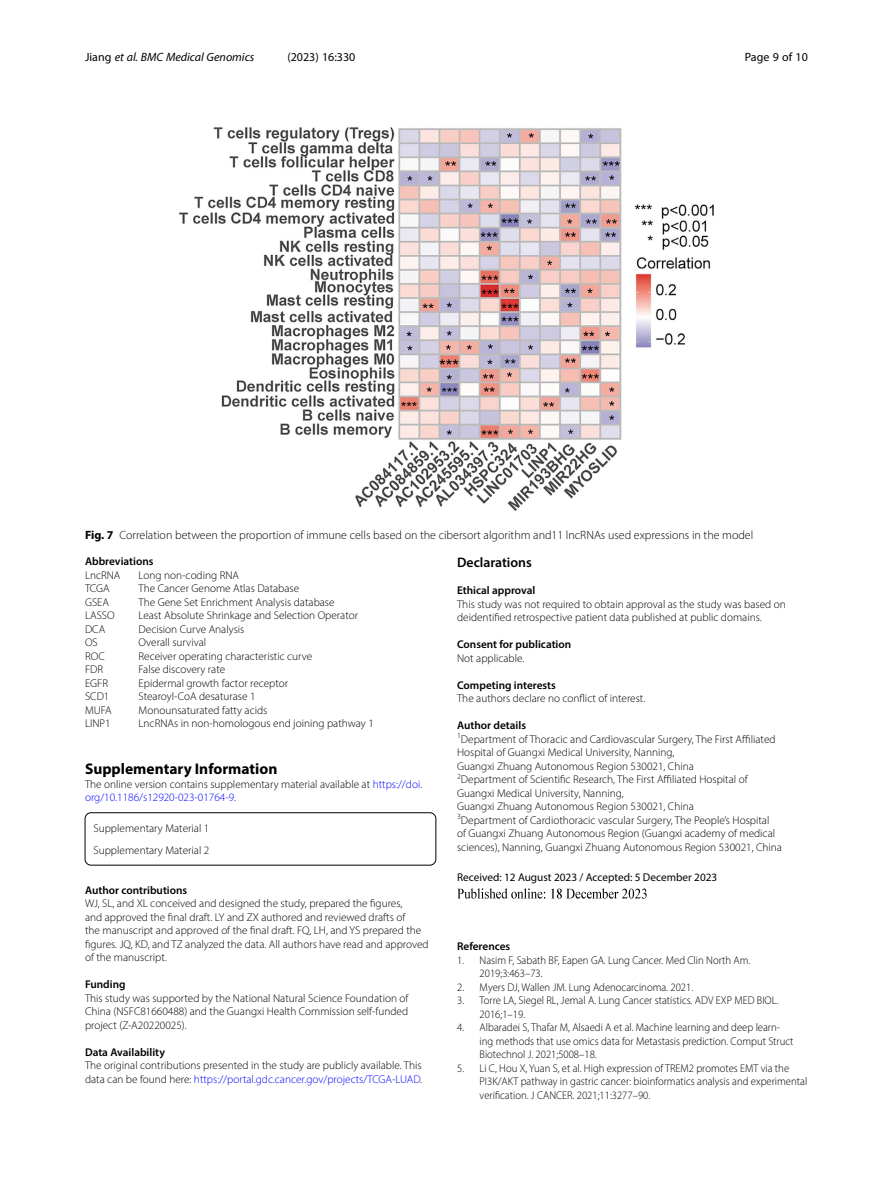
<style>
.page{position:relative;width:893px;height:1191px;background:#fff}
.page>*{position:absolute;margin:0;border:0;box-sizing:border-box;transform-origin:0 0}
.Head_1{font:700 15.45px "Myriad Pro";color:#000}
.Ethics_Declarations{font:600 13.8px "Myriad Pro";color:#000}
.Figure_Caption{font:300 12px "Myriad Pro";color:#000}
.t1{font:italic 12px "Myriad Pro";color:#000}
.t2{font:12px "Myriad Pro";color:#000}
.Literatur_Entry{font:300 11.25px/13.5px "Myriad Pro";color:#000;scale:.95 1}
.Abbreviation_Para_1{font:300 11.25px "Myriad Pro";color:#000}
.Affilation_M{font:300 11.25px/13.5px "Myriad Pro";color:#000}
.Author_Contribution{font:300 11.25px/13.5px "Myriad Pro";color:#000}
.Ethics_Declarations-2{font:300 11.25px/13.5px "Myriad Pro";color:#000}
.Affilation_F{font:300 11.25px/13.5px "Myriad Pro";color:#000}
.Funding{font:300 11.25px/13.5px "Myriad Pro";color:#000;text-align:justify}
.Materials_Availabili{font:300 11.25px/13.5px "Myriad Pro";color:#000}
.Endmatter_Heading{font:600 11.25px "Myriad Pro";color:#000}
.Article_Note_ESM{font:300 11.25px/13.5px "Myriad Pro";color:#000}
.Additional_File_Info{font:300 11.25px "Myriad Pro";color:#000}
.Article_History{font:11.25px "Myriad Pro";color:#000}
.Abbrevation_Heading{font:600 11.25px "Myriad Pro";color:#000}
.Literatur_Heading{font:600 11.25px "Myriad Pro";color:#000}
.s1{font-style:normal}
.s2{font-weight:700}
.s3{color:#00f}
</style>
<div class="page">
<div style="left:85px;top:812px;width:351px;height:53px;border:1px solid #000;border-radius:6px"></div>
<img style="left:457px;top:888px;width:190px;height:11px">
<img style="left:179px;top:127px;width:535px;height:384px">
<p class="t1" style="left:85px;top:50px;width:171px"><span class="s1">Jiang</span> et al. BMC Medical Genomics</p>
<p class="t2" style="left:287px;top:50px;width:70px">(2023) 16:330</p>
<p class="t2" style="left:745px;top:50px;width:65px">Page 9 of 10</p>
<p class="Figure_Caption" style="left:85px;top:527px;width:670px"><span class="s2">Fig. 7</span> Correlation between the proportion of immune cells based on the cibersort algorithm and11 lncRNAs used expressions in the model</p>
<p class="Abbrevation_Heading" style="left:85px;top:554px;width:70px">Abbreviations</p>
<p class="Abbreviation_Para_1" style="left:85px;top:568px;width:37px">LncRNA</p>
<p class="Abbreviation_Para_1" style="left:139px;top:568px;width:102px">Long non-coding RNA</p>
<p class="Abbreviation_Para_1" style="left:85px;top:581px;width:26px">TCGA</p>
<p class="Abbreviation_Para_1" style="left:139px;top:581px;width:162px">The Cancer Genome Atlas Database</p>
<p class="Abbreviation_Para_1" style="left:85px;top:595px;width:26px">GSEA</p>
<p class="Abbreviation_Para_1" style="left:139px;top:595px;width:198px">The Gene Set Enrichment Analysis database</p>
<p class="Abbreviation_Para_1" style="left:85px;top:608px;width:31px">LASSO</p>
<p class="Abbreviation_Para_1" style="left:139px;top:608px;width:221px">Least Absolute Shrinkage and Selection Operator</p>
<p class="Abbreviation_Para_1" style="left:85px;top:622px;width:22px">DCA</p>
<p class="Abbreviation_Para_1" style="left:139px;top:622px;width:107px">Decision Curve Analysis</p>
<p class="Abbreviation_Para_1" style="left:85px;top:635px;width:14px">OS</p>
<p class="Abbreviation_Para_1" style="left:139px;top:635px;width:69px">Overall survival</p>
<p class="Abbreviation_Para_1" style="left:85px;top:649px;width:21px">ROC</p>
<p class="Abbreviation_Para_1" style="left:139px;top:649px;width:175px">Receiver operating characteristic curve</p>
<p class="Abbreviation_Para_1" style="left:85px;top:662px;width:20px">FDR</p>
<p class="Abbreviation_Para_1" style="left:139px;top:662px;width:88px">False discovery rate</p>
<p class="Abbreviation_Para_1" style="left:85px;top:676px;width:25px">EGFR</p>
<p class="Abbreviation_Para_1" style="left:139px;top:676px;width:151px">Epidermal growth factor receptor</p>
<p class="Abbreviation_Para_1" style="left:85px;top:689px;width:26px">SCD1</p>
<p class="Abbreviation_Para_1" style="left:139px;top:689px;width:118px">Stearoyl-CoA desaturase 1</p>
<p class="Abbreviation_Para_1" style="left:85px;top:703px;width:28px">MUFA</p>
<p class="Abbreviation_Para_1" style="left:139px;top:703px;width:130px">Monounsaturated fatty acids</p>
<p class="Abbreviation_Para_1" style="left:85px;top:716px;width:27px">LINP1</p>
<p class="Abbreviation_Para_1" style="left:139px;top:716px;width:237px">LncRNAs in non-homologous end joining pathway 1</p>
<p class="Head_1" style="left:85px;top:759px;width:194px">Supplementary Information</p>
<p class="Article_Note_ESM" style="left:85px;top:777px;width:339px">The online version contains supplementary material available at <span class="s3">https://doi. org/10.1186/s12920-023-01764-9</span>.</p>
<p class="Additional_File_Info" style="left:94px;top:821px;width:117px">Supplementary Material 1</p>
<p class="Additional_File_Info" style="left:94px;top:843px;width:117px">Supplementary Material 2</p>
<p class="Endmatter_Heading" style="left:85px;top:882px;width:104px">Author contributions</p>
<p class="Author_Contribution" style="left:85px;top:896px;width:345px">WJ, SL, and XL conceived and designed the study, prepared the figures,<br>and approved the final draft. LY and ZX authored and reviewed drafts of<br>the manuscript and approved of the final draft. FQ, LH, and YS prepared the figures. JQ, KD, and TZ analyzed the data. All authors have read and approved of the manuscript.</p>
<p class="Endmatter_Heading" style="left:85px;top:977px;width:42px">Funding</p>
<p class="Funding" style="left:85px;top:991px;width:325px">This study was supported by the National Natural Science Foundation of China (NSFC81660488) and the Guangxi Health Commission self-funded project (Z-A20220025).</p>
<p class="Endmatter_Heading" style="left:85px;top:1044px;width:81px">Data Availability</p>
<p class="Materials_Availabili" style="left:85px;top:1058px;width:339px">The original contributions presented in the study are publicly available. This data can be found here: <span class="s3">https://portal.gdc.cancer.gov/projects/TCGA-LUAD</span>.</p>
<p class="Ethics_Declarations" style="left:457px;top:553px;width:76px">Declarations</p>
<p class="Endmatter_Heading" style="left:457px;top:583px;width:80px">Ethical approval</p>
<p class="Ethics_Declarations-2" style="left:457px;top:597px;width:330px">This study was not required to obtain approval as the study was based on deidentified retrospective patient data published at public domains.</p>
<p class="Endmatter_Heading" style="left:457px;top:637px;width:116px">Consent for publication</p>
<p class="Ethics_Declarations-2" style="left:457px;top:651px;width:69px">Not applicable.</p>
<p class="Endmatter_Heading" style="left:457px;top:677px;width:100px">Competing interests</p>
<p class="Ethics_Declarations-2" style="left:457px;top:691px;width:190px">The authors declare no conflict of interest.</p>
<p class="Endmatter_Heading" style="left:457px;top:718px;width:70px">Author details</p>
<p class="Affilation_F" style="left:457px;top:732px;width:320px"><sup>1</sup>Department of Thoracic and Cardiovascular Surgery, The First Affiliated<br>Hospital of Guangxi Medical University, Nanning,<br>Guangxi Zhuang Autonomous Region 530021, China</p>
<p class="Affilation_M" style="left:457px;top:772px;width:292px"><sup>2</sup>Department of Scientific Research, The First Affiliated Hospital of<br>Guangxi Medical University, Nanning,<br>Guangxi Zhuang Autonomous Region 530021, China</p>
<p class="Affilation_M" style="left:457px;top:813px;width:326px"><sup>3</sup>Department of Cardiothoracic vascular Surgery, The People’s Hospital<br>of Guangxi Zhuang Autonomous Region (Guangxi academy of medical sciences), Nanning, Guangxi Zhuang Autonomous Region 530021, China</p>
<p class="Article_History" style="left:457px;top:870px;width:262px">Received: 12 August 2023 / Accepted: 5 December 2023</p>
<p class="Literatur_Heading" style="left:457px;top:939px;width:55px">References</p>
<p class="Literatur_Entry" style="left:480px;top:953px;width:286px;text-indent:-22px">1. Nasim F, Sabath BF, Eapen GA. Lung Cancer. Med Clin North Am.<br>2019;3:463–73.</p>
<p class="Literatur_Entry" style="left:457px;top:980px;width:250px">2. Myers DJ, Wallen JM. Lung Adenocarcinoma. 2021.</p>
<p class="Literatur_Entry" style="left:480px;top:993px;width:316px;text-indent:-22px">3. Torre LA, Siegel RL, Jemal A. Lung Cancer statistics. ADV EXP MED BIOL.<br>2016;1–19.</p>
<p class="Literatur_Entry" style="left:480px;top:1020px;width:332px;text-indent:-22px">4. Albaradei S, Thafar M, Alsaedi A et al. Machine learning and deep learn&shy;ing methods that use omics data for Metastasis prediction. Comput Struct<br>Biotechnol J. 2021;5008–18.</p>
<p class="Literatur_Entry" style="left:480px;top:1061px;width:346px;text-indent:-22px">5. Li C, Hou X, Yuan S, et al. High expression of TREM2 promotes EMT via the<br>PI3K/AKT pathway in gastric cancer: bioinformatics analysis and experimental verification. J CANCER. 2021;11:3277–90.</p>
</div>
